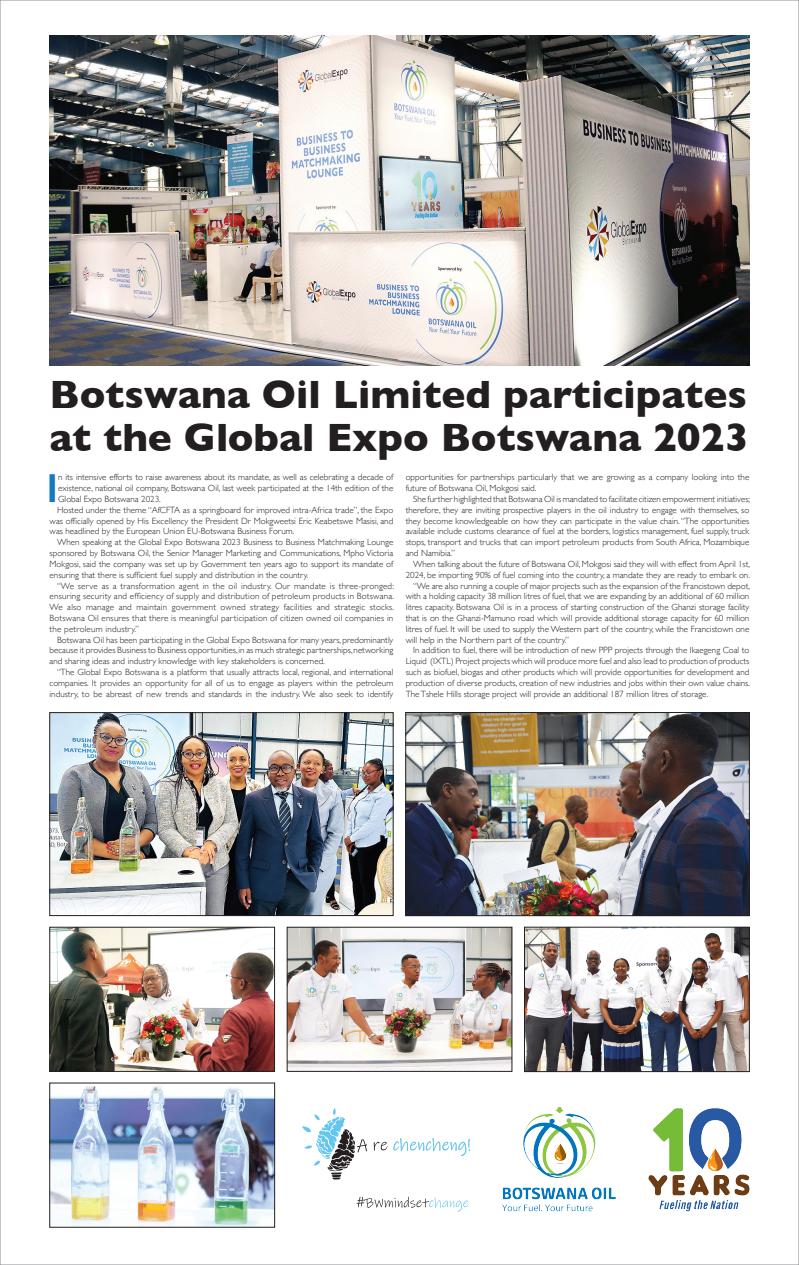
<style>
.page{position:relative;width:799px;height:1265px;background:#fff}
.page>*{position:absolute;margin:0;border:0;box-sizing:border-box;transform-origin:0 0}
.t1{font:600 40.69px "Gill Sans";color:#137abf}
.t2{font:700 40.25px/42.9px "Gill Sans";color:#231f20}
.t3{font:300 9.01px/10.8px "Gill Sans";color:#231f20;text-align:justify}
</style>
<div class="page">
<img style="left:50px;top:36px;width:699px;height:330px">
<img style="left:52px;top:929px;width:221px;height:140px">
<div style="left:50px;top:927px;width:225px;height:144px;border:1px solid #231f20"></div>
<img style="left:289px;top:929px;width:221px;height:140px">
<div style="left:287px;top:927px;width:225px;height:144px;border:1px solid #231f20"></div>
<img style="left:52px;top:714px;width:339px;height:200px">
<div style="left:50px;top:712px;width:343px;height:204px;border:1px solid #231f20"></div>
<img style="left:52px;top:1086px;width:221px;height:139px">
<img style="left:407px;top:714px;width:340px;height:200px">
<div style="left:405px;top:712px;width:344px;height:204px;border:1px solid #231f20"></div>
<img style="left:526px;top:929px;width:221px;height:141px">
<div style="left:524px;top:927px;width:225px;height:145px;border:1px solid #231f20"></div>
<img style="left:503px;top:1108px;width:112px;height:104px">
<img style="left:648px;top:1108px;width:101px;height:104px">
<svg style="left:302px;top:1108px;width:65px;height:72px"></svg>
<svg style="left:374px;top:1142px;width:13px;height:9px"></svg>
<svg style="left:393px;top:1138px;width:77px;height:18px"></svg>
<svg style="left:356px;top:1197px;width:112px;height:15px"></svg>
<p class="t2" style="left:50px;top:372px;width:700px">Botswana Oil Limited participates at the Global Expo Botswana 2023</p>
<p class="t1" style="left:46px;top:464px;width:13px">I</p>
<p class="t3" style="left:58px;top:472px;width:337px">n its intensive efforts to raise awareness about its mandate, as well as celebrating a decade of existence, national oil company, Botswana Oil, last week participated at the 14th edition of the Global Expo Botswana 2023.</p>
<p class="t3" style="left:50px;top:504px;width:345px;text-indent:7px">Hosted under the theme “AfCFTA as a springboard for improved intra-Africa trade”, the Expo was officially opened by His Excellency the President Dr Mokgweetsi Eric Keabetswe Masisi, and was headlined by the European Union EU-Botswana Business Forum.</p>
<p class="t3" style="left:50px;top:537px;width:345px;text-indent:7px">When speaking at the Global Expo Botswana 2023 Business to Business Matchmaking Lounge sponsored by Botswana Oil, the Senior Manager Marketing and Communications, Mpho Victoria Mokgosi, said the company was set up by Government ten years ago to support its mandate of ensuring that there is sufficient fuel supply and distribution in the country.</p>
<p class="t3" style="left:50px;top:580px;width:346px;text-indent:7px">“We serve as a transformation agent in the oil industry. Our mandate is three-pronged: ensuring security and efficiency of supply and distribution of petroleum products in Botswana.<br>We also manage and maintain government owned strategy facilities and strategic stocks.<br>Botswana Oil ensures that there is meaningful participation of citizen owned oil companies in the petroleum industry.”</p>
<p class="t3" style="left:50px;top:634px;width:345px;text-indent:7px">Botswana Oil has been participating in the Global Expo Botswana for many years, predominantly because it provides Business to Business opportunities, in as much strategic partnerships, networking and sharing ideas and industry knowledge with key stakeholders is concerned.</p>
<p class="t3" style="left:50px;top:666px;width:345px;text-indent:7px">“The Global Expo Botswana is a platform that usually attracts local, regional, and international companies. It provides an opportunity for all of us to engage as players within the petroleum industry, to be abreast of new trends and standards in the industry. We also seek to identify</p>
<p class="t3" style="left:406px;top:472px;width:345px">opportunities for partnerships particularly that we are growing as a company looking into the future of Botswana Oil, Mokgosi said.</p>
<p class="t3" style="left:406px;top:493px;width:346px;text-indent:7px">She further highlighted that Botswana Oil is mandated to facilitate citizen empowerment initiatives; therefore, they are inviting prospective players in the oil industry to engage with themselves, so they become knowledgeable on how they can participate in the value chain. “The opportunities available include customs clearance of fuel at the borders, logistics management, fuel supply, truck stops, transport and trucks that can import petroleum products from South Africa, Mozambique and Namibia.”</p>
<p class="t3" style="left:406px;top:558px;width:346px;text-align:right">When talking about the future of Botswana Oil, Mokgosi said they will with effect from April 1st,<br>2024, be importing 90% of fuel coming into the country, a mandate they are ready to embark on.</p>
<p class="t3" style="left:406px;top:580px;width:346px;text-indent:7px">“We are also running a couple of major projects such as the expansion of the Francistown depot, with a holding capacity 38 million litres of fuel, that we are expanding by an additional of 60 million litres capacity. Botswana Oil is in a process of starting construction of the Ghanzi storage facility that is on the Ghanzi-Mamuno road which will provide additional storage capacity for 60 million litres of fuel. It will be used to supply the Western part of the country, while the Francistown one will help in the Northern part of the country.”</p>
<p class="t3" style="left:406px;top:645px;width:346px;text-indent:7px">In addition to fuel, there will be introduction of new PPP projects through the Ikaegeng Coal to Liquid (IXTL) Project projects which will produce more fuel and also lead to production of products such as biofuel, biogas and other products which will provide opportunities for development and production of diverse products, creation of new industries and jobs within their own value chains.<br>The Tshele Hills storage project will provide an additional 187 million litres of storage.</p>
</div>
